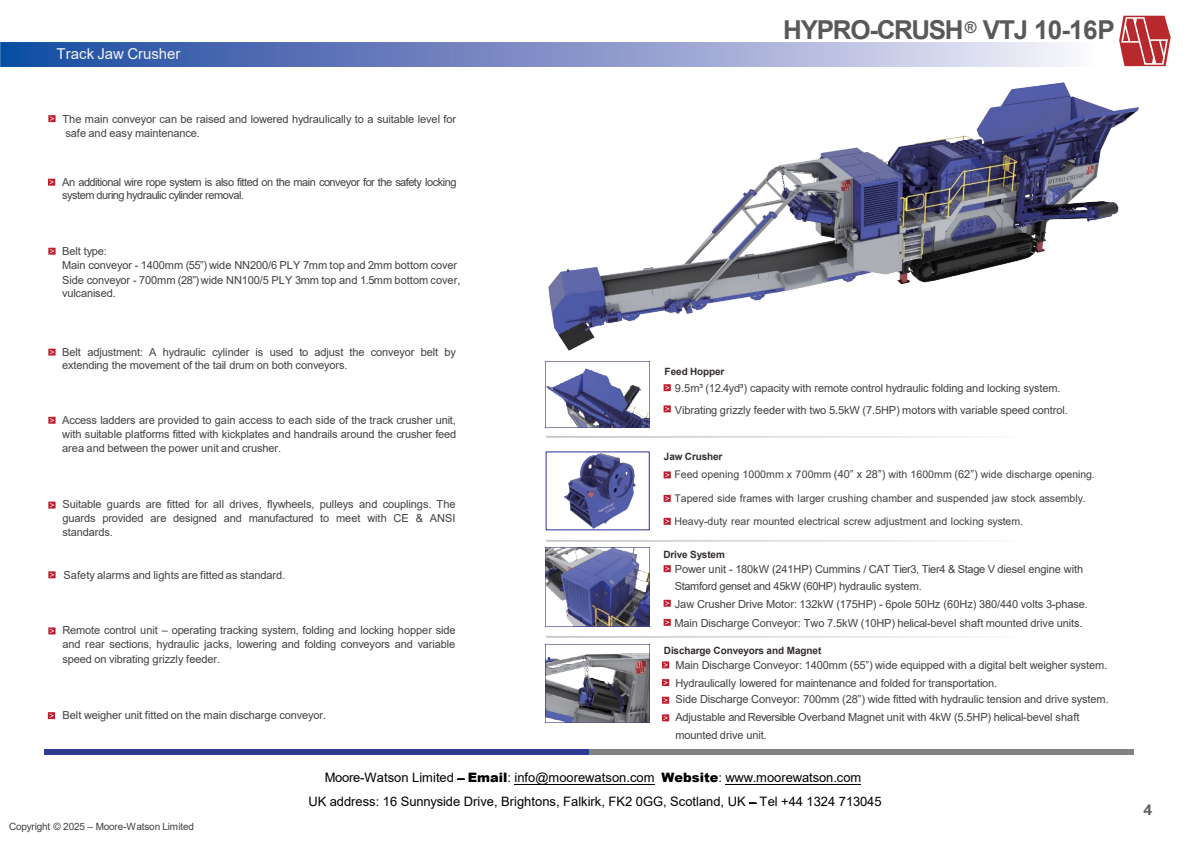
<style>
.page{position:relative;width:1191px;height:843px;background:#fff}
.page>*{position:absolute;margin:0;border:0;box-sizing:border-box;transform-origin:0 0}
.t1{font:700 26px "Arial";letter-spacing:-.05em;color:#58595b}
.t2{font:15px "Arial";letter-spacing:-.005em;color:#f1f2f2}
.t3{font:700 14px "Microsoft Ya Hei";color:#616062}
.t4{font:13px/24px "Arial";color:#000;text-align:center}
.t5{font:11px/14px "Arial";letter-spacing:-.015em;color:#414042}
.t6{font:11px/13.2px "Arial";letter-spacing:-.045em;color:#414042}
.t7{font:10.6px "Arial";color:#414042}
.t8{font:700 10px "Arial";letter-spacing:-.01em;color:#332d2d}
.t9{font:10px "Arial";letter-spacing:-.015em;color:#414042}
.s1{font-size:11px}
.s2{font-weight:900}
</style>
<div class="page">
<img style="left:565px;top:453px;width:71px;height:75px">
<svg style="left:664px;top:384px;width:7px;height:7px"></svg>
<svg style="left:664px;top:405px;width:7px;height:7px"></svg>
<svg style="left:664px;top:471px;width:7px;height:7px"></svg>
<svg style="left:664px;top:494px;width:7px;height:7px"></svg>
<svg style="left:664px;top:517px;width:7px;height:7px"></svg>
<svg style="left:664px;top:565px;width:7px;height:7px"></svg>
<svg style="left:48px;top:627px;width:8px;height:7px"></svg>
<svg style="left:48px;top:571px;width:8px;height:7px"></svg>
<svg style="left:48px;top:501px;width:8px;height:7px"></svg>
<svg style="left:48px;top:416px;width:8px;height:7px"></svg>
<svg style="left:48px;top:348px;width:8px;height:7px"></svg>
<svg style="left:48px;top:247px;width:8px;height:7px"></svg>
<svg style="left:48px;top:115px;width:8px;height:7px"></svg>
<svg style="left:48px;top:712px;width:7px;height:6px"></svg>
<svg style="left:664px;top:599px;width:7px;height:7px"></svg>
<svg style="left:664px;top:618px;width:7px;height:7px"></svg>
<svg style="left:662px;top:661px;width:7px;height:7px"></svg>
<svg style="left:662px;top:679px;width:7px;height:6px"></svg>
<svg style="left:662px;top:696px;width:7px;height:7px"></svg>
<svg style="left:662px;top:714px;width:7px;height:7px"></svg>
<img style="left:546px;top:644px;width:104px;height:78px">
<img style="left:546px;top:361px;width:104px;height:66px">
<img style="left:546px;top:547px;width:104px;height:79px">
<svg style="left:1119px;top:16px;width:52px;height:50px"></svg>
<img style="left:0;top:42px;width:1068px;height:24px">
<hr style="left:514px;top:783px;width:141px;height:1px;background:#000">
<hr style="left:725px;top:783px;width:136px;height:1px;background:#000">
<div style="left:44px;top:749px;width:545px;height:5px;background:#2d3b97"></div>
<div style="left:589px;top:749px;width:545px;height:5px;background:#808285"></div>
<img style="left:548px;top:83px;width:590px;height:267px">
<svg style="left:48px;top:178px;width:7px;height:7px"></svg>
<p class="t2" style="left:57px;top:43px;width:125px">Track Jaw Crusher</p>
<p class="t5" style="left:62px;top:111px;width:395px">The main conveyor can be raised and lowered hydraulically to a suitable level for safe and easy maintenance.</p>
<p class="t6" style="left:62px;top:175px;width:396px">An additional wire rope system is also fitted on the main conveyor for the safety locking system during hydraulic cylinder removal.</p>
<p class="t5" style="left:62px;top:244px;width:46px">Belt type:</p>
<p class="t5" style="left:62px;top:258px;width:396px">Main conveyor - 1400mm (55”) wide NN200/6 PLY 7mm top and 2mm bottom cover</p>
<p class="t5" style="left:62px;top:273px;width:400px;line-height:13.2px">Side conveyor - 700mm (28”) wide NN100/5 PLY 3mm top and 1.5mm bottom cover, vulcanised.</p>
<p class="t5" style="left:62px;top:345px;width:395px;line-height:13.2px">Belt adjustment: A hydraulic cylinder is used to adjust the conveyor belt by extending the movement of the tail drum on both conveyors.</p>
<p class="t5" style="left:62px;top:412px;width:395px;text-align:justify">Access ladders are provided to gain access to each side of the track crusher unit, with suitable platforms fitted with kickplates and handrails around the crusher feed area and between the power unit and crusher.</p>
<p class="t5" style="left:63px;top:497px;width:395px;text-align:justify">Suitable guards are fitted for all drives, flywheels, pulleys and couplings. The guards provided are designed and manufactured to meet with CE &amp; ANSI standards.</p>
<p class="t5" style="left:64px;top:567px;width:223px">Safety alarms and lights are fitted as standard.</p>
<p class="t5" style="left:62px;top:623px;width:395px;text-align:justify">Remote control unit – operating tracking system, folding and locking hopper side and rear sections, hydraulic jacks, lowering and folding conveyors and variable speed on vibrating grizzly feeder.</p>
<p class="t5" style="left:63px;top:708px;width:265px">Belt weigher unit fitted on the main discharge conveyor.</p>
<h2 class="t1" style="left:783px;top:11px;width:333px">HYPRO-CRUSH<sup>®</sup> VTJ 10-16P</h2>
<p class="t8" style="left:665px;top:364px;width:61px">Feed Hopper</p>
<p class="t5" style="left:675px;top:381px;width:387px">9.5m³ (12.4yd³) capacity with remote control hydraulic folding and locking system.</p>
<p class="t5" style="left:675px;top:403px;width:394px">Vibrating grizzly feeder with two 5.5kW (7.5HP) motors with variable speed control.</p>
<p class="t8" style="left:664px;top:449px;width:60px">Jaw Crusher</p>
<p class="t7" style="left:674px;top:467px;width:422px">Feed opening 1000mm x 700mm <span class="s1">(40” x 28”)</span> with 1600mm <span class="s1">(62”)</span> wide discharge opening.</p>
<p class="t7" style="left:674px;top:491px;width:413px">Tapered side frames with larger crushing chamber and suspended jaw stock assembly.</p>
<p class="t7" style="left:674px;top:514px;width:350px">Heavy-duty rear mounted electrical screw adjustment and locking system.</p>
<p class="t8" style="left:663px;top:547px;width:63px">Drive System</p>
<p class="t5" style="left:675px;top:560px;width:410px;line-height:16.8px">Power unit - 180kW (241HP) Cummins / CAT Tier3, Tier4 &amp; Stage V diesel engine with<br>Stamford genset and 45kW (60HP) hydraulic system.</p>
<p class="t5" style="left:675px;top:597px;width:415px">Jaw Crusher Drive Motor: 132kW (175HP) - 6pole 50Hz (60Hz) 380/440 volts 3-phase.</p>
<p class="t5" style="left:674px;top:615px;width:410px">Main Discharge Conveyor: Two 7.5kW (10HP) helical-bevel shaft mounted drive units.</p>
<p class="t8" style="left:664px;top:643px;width:159px">Discharge Conveyors and Magnet</p>
<p class="t5" style="left:675px;top:657px;width:434px">Main Discharge Conveyor: 1400mm (55”) wide equipped with a digital belt weigher system.</p>
<p class="t5" style="left:675px;top:675px;width:323px">Hydraulically lowered for maintenance and folded for transportation.</p>
<p class="t5" style="left:675px;top:689px;width:435px;line-height:17.9px">Side Discharge Conveyor: 700mm (28”) wide fitted with hydraulic tension and drive system.<br>Adjustable and Reversible Overband Magnet unit with 4kW (5.5HP) helical-bevel shaft mounted drive unit.</p>
<p class="t9" style="left:9px;top:819px;width:186px">Copyright © 2025 – Moore-Watson Limited</p>
<p class="t4" style="left:308px;top:765px;width:575px">Moore-Watson Limited – <span class="s2">Email</span>: info@moorewatson.com <span class="s2">Website</span>: www.moorewatson.com<br>UK address: 16 Sunnyside Drive, Brightons, Falkirk, FK2 0GG, Scotland, UK – Tel +44 1324 713045</p>
<p class="t3" style="left:1144px;top:799px;width:10px">4</p>
</div>
